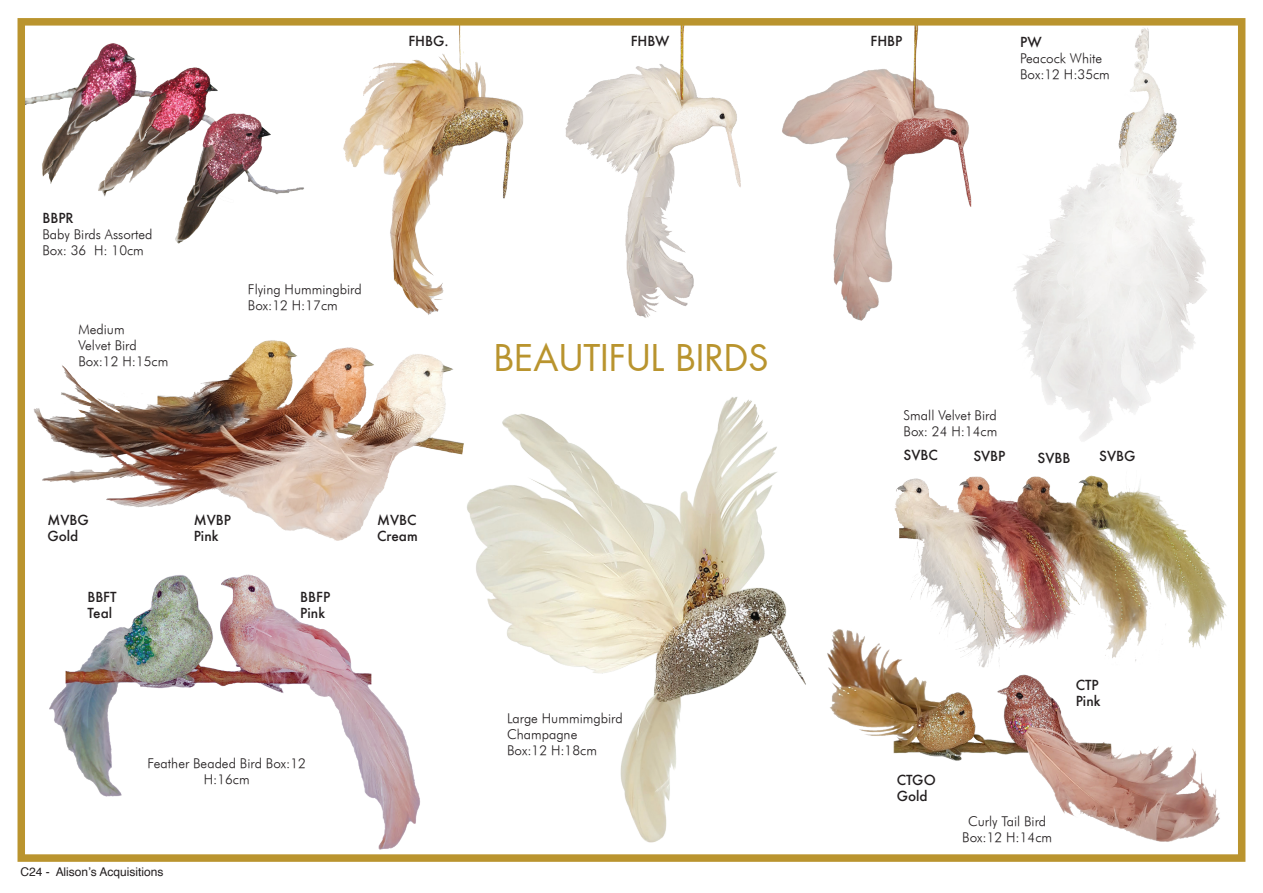
<style>
.page{position:relative;width:1263px;height:893px;background:#fff}
.page>*{position:absolute;margin:0;border:0;box-sizing:border-box;transform-origin:0 0}
.t1{font:36px "Futura";color:#b9942e}
.t2{font:italic 13.5px/16.2px "Futura";color:#231f20}
.t3{font:500 13.5px/16.2px "Futura";color:#231f20}
.t4{font:12px "Helvetica";color:#231f20}
</style>
<div class="page">
<img style="left:343px;top:27px;width:181px;height:288px">
<img style="left:782px;top:27px;width:190px;height:294px">
<img style="left:565px;top:27px;width:176px;height:291px">
<img style="left:476px;top:397px;width:330px;height:446px">
<img style="left:1013px;top:28px;width:194px;height:413px">
<img style="left:49px;top:574px;width:371px;height:276px">
<img style="left:827px;top:629px;width:393px;height:213px">
<img style="left:886px;top:475px;width:341px;height:199px">
<img style="left:17px;top:317px;width:468px;height:241px">
<img style="left:27px;top:43px;width:277px;height:201px">
<div style="left:18px;top:18px;width:1227px;height:844px;border:8px solid #ba942e"></div>
<p class="t3" style="left:42px;top:210px;width:33px">BBPR</p>
<p class="t2" style="left:42px;top:226px;width:112px">Baby Birds Assorted<br>Box: 36 H: 10cm</p>
<p class="t2" style="left:78px;top:321px;width:91px">Medium<br>Velvet Bird<br>Box:12 H:15cm</p>
<p class="t3" style="left:408px;top:32px;width:42px">FHBG.</p>
<p class="t3" style="left:631px;top:32px;width:40px">FHBW</p>
<p class="t3" style="left:870px;top:32px;width:34px">FHBP</p>
<p class="t3" style="left:1020px;top:34px;width:23px">PW</p>
<p class="t2" style="left:1020px;top:50px;width:91px">Peacock White<br>Box:12 H:35cm</p>
<p class="t2" style="left:248px;top:281px;width:115px">Flying Hummingbird<br>Box:12 H:17cm</p>
<h1 class="t1" style="left:494px;top:335px;width:276px">BEAUTIFUL BIRDS</h1>
<p class="t2" style="left:903px;top:407px;width:95px">Small Velvet Bird<br>Box: 24 H:14cm</p>
<p class="t3" style="left:903px;top:446px;width:36px">SVBC</p>
<p class="t3" style="left:973px;top:448px;width:34px">SVBP</p>
<p class="t3" style="left:1038px;top:450px;width:34px">SVBB</p>
<p class="t3" style="left:1099px;top:448px;width:38px">SVBG</p>
<p class="t3" style="left:47px;top:512px;width:43px">MVBG<br>Gold</p>
<p class="t3" style="left:377px;top:512px;width:42px">MVBC<br>Cream</p>
<p class="t3" style="left:194px;top:512px;width:39px">MVBP<br>Pink</p>
<p class="t3" style="left:87px;top:588px;width:31px">BBFT<br>Teal</p>
<p class="t3" style="left:300px;top:588px;width:32px">BBFP<br>Pink</p>
<p class="t2" style="left:148px;top:755px;width:160px;text-align:center">Feather Beaded Bird Box:12<br>H:16cm</p>
<p class="t4" style="left:20px;top:862px;width:144px">C24 - Alison’s Acquisitions</p>
<p class="t2" style="left:507px;top:710px;width:117px">Large Hummimgbird<br>Champagne<br>Box:12 H:18cm</p>
<p class="t3" style="left:897px;top:771px;width:41px">CTGO<br>Gold</p>
<p class="t3" style="left:1076px;top:677px;width:26px">CTP<br>Pink</p>
<p class="t2" style="left:962px;top:813px;width:91px;text-align:center">Curly Tail Bird<br>Box:12 H:14cm</p>
</div>
